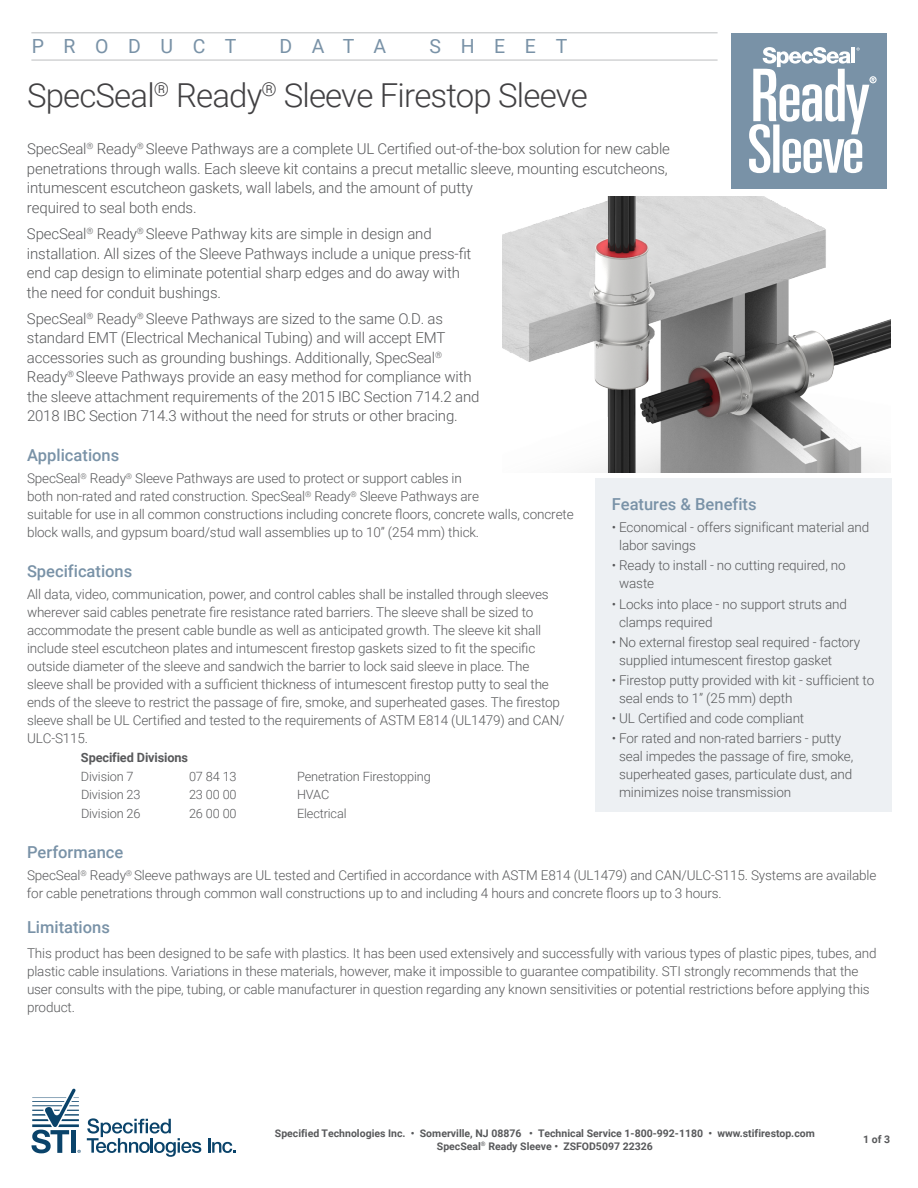
<style>
.page{position:relative;width:918px;height:1188px;background:#fff}
.page>*{position:absolute;margin:0;border:0;box-sizing:border-box;transform-origin:0 0}
.t1{font:300 33px "Roboto";letter-spacing:-.025em;color:#414042}
.t2{font:19.5px "Roboto";letter-spacing:1.005em;color:#7992a7}
.t3{font:500 16.5px "Roboto";color:#7992a7}
.t4{font:300 15px/19.5px "Roboto";letter-spacing:-.01em;color:#58595b}
.t5{font:300 13.5px/18px "Roboto";letter-spacing:-.01em;color:#58595b}
.t6{font:300 12.75px "Roboto";letter-spacing:-.01em;color:#58595b}
.t7{font:700 12.75px "Roboto";letter-spacing:-.01em;color:#58595b}
.t8{font:700 10.5px/12.6px "Roboto";color:#58595b;text-align:center}
</style>
<div class="page">
<hr style="left:31px;top:33px;width:687px;height:1px;background:#bcbec0">
<hr style="left:31px;top:60px;width:687px;height:1px;background:#bcbec0">
<div style="left:731px;top:33px;width:156px;height:155px;background:#7992a7"></div>
<svg style="left:749px;top:47px;width:128px;height:126px"></svg>
<svg style="left:31px;top:1088px;width:50px;height:65px"></svg>
<div style="left:71px;top:1130px;width:5px;height:23px;background:#0a436a"></div>
<svg style="left:87px;top:1118px;width:114px;height:39px"></svg>
<svg style="left:208px;top:1138px;width:28px;height:15px"></svg>
<img style="left:503px;top:197px;width:388px;height:275px">
<div style="left:595px;top:478px;width:296px;height:334px;background:#edf0f3"></div>
<h2 class="t2" style="left:32px;top:33px;width:206px">PRODUCT</h2>
<h2 class="t2" style="left:280px;top:33px;width:108px">DATA</h2>
<h2 class="t2" style="left:430px;top:33px;width:139px">SHEET</h2>
<h1 class="t1" style="left:27px;top:72px;width:562px">SpecSeal<sup>®</sup> Ready<sup>®</sup> Sleeve Firestop Sleeve</h1>
<p class="t4" style="left:27px;top:139px;width:644px">SpecSeal<sup>®</sup> Ready<sup>®</sup> Sleeve Pathways are a complete UL Certified out-of-the-box solution for new cable penetrations through walls. Each sleeve kit contains a precut metallic sleeve, mounting escutcheons, intumescent escutcheon gaskets, wall labels, and the amount of putty<br>required to seal both ends.</p>
<p class="t4" style="left:27px;top:223px;width:446px">SpecSeal<sup>®</sup> Ready<sup>®</sup> Sleeve Pathway kits are simple in design and installation. All sizes of the Sleeve Pathways include a unique press-fit end cap design to eliminate potential sharp edges and do away with the need for conduit bushings.</p>
<p class="t4" style="left:27px;top:308px;width:454px">SpecSeal<sup>®</sup> Ready<sup>®</sup> Sleeve Pathways are sized to the same O.D. as standard EMT (Electrical Mechanical Tubing) and will accept EMT accessories such as grounding bushings. Additionally, SpecSeal<sup>® </sup>Ready<sup>®</sup> Sleeve Pathways provide an easy method for compliance with the sleeve attachment requirements of the 2015 IBC Section 714.2 and 2018 IBC Section 714.3 without the need for struts or other bracing.</p>
<p class="t3" style="left:27px;top:444px;width:94px">Applications</p>
<p class="t5" style="left:27px;top:469px;width:548px">SpecSeal<sup>®</sup> Ready<sup>®</sup> Sleeve Pathways are used to protect or support cables in<br>both non-rated and rated construction. SpecSeal<sup>®</sup> Ready<sup>®</sup> Sleeve Pathways are<br>suitable for use in all common constructions including concrete floors, concrete walls, concrete block walls, and gypsum board/stud wall assemblies up to 10” (254 mm) thick.</p>
<p class="t3" style="left:27px;top:559px;width:107px">Specifications</p>
<p class="t5" style="left:27px;top:585px;width:539px">All data, video, communication, power, and control cables shall be installed through sleeves wherever said cables penetrate fire resistance rated barriers. The sleeve shall be sized to accommodate the present cable bundle as well as anticipated growth. The sleeve kit shall include steel escutcheon plates and intumescent firestop gaskets sized to fit the specific outside diameter of the sleeve and sandwich the barrier to lock said sleeve in place. The sleeve shall be provided with a sufficient thickness of intumescent firestop putty to seal the ends of the sleeve to restrict the passage of fire, smoke, and superheated gases. The firestop sleeve shall be UL Certified and tested to the requirements of ASTM E814 (UL1479) and CAN/ ULC-S115.</p>
<p class="t7" style="left:81px;top:748px;width:109px">Specified Divisions</p>
<p class="t6" style="left:81px;top:767px;width:54px">Division 7</p>
<p class="t6" style="left:189px;top:767px;width:49px">07 84 13</p>
<p class="t6" style="left:297px;top:767px;width:135px">Penetration Firestopping</p>
<p class="t6" style="left:81px;top:786px;width:61px">Division 23</p>
<p class="t6" style="left:189px;top:786px;width:49px">23 00 00</p>
<p class="t6" style="left:297px;top:786px;width:34px">HVAC</p>
<p class="t6" style="left:81px;top:805px;width:61px">Division 26</p>
<p class="t6" style="left:189px;top:805px;width:49px">26 00 00</p>
<p class="t6" style="left:297px;top:805px;width:51px">Electrical</p>
<p class="t3" style="left:27px;top:840px;width:98px">Performance</p>
<p class="t5" style="left:27px;top:866px;width:851px">SpecSeal<sup>®</sup> Ready<sup>®</sup> Sleeve pathways are UL tested and Certified in accordance with ASTM E814 (UL1479) and CAN/ULC-S115. Systems are available for cable penetrations through common wall constructions up to and including 4 hours and concrete floors up to 3 hours.</p>
<p class="t3" style="left:27px;top:916px;width:84px">Limitations</p>
<p class="t5" style="left:27px;top:944px;width:851px">This product has been designed to be safe with plastics. It has been used extensively and successfully with various types of plastic pipes, tubes, and plastic cable insulations. Variations in these materials, however, make it impossible to guarantee compatibility. STI strongly recommends that the user consults with the pipe, tubing, or cable manufacturer in question regarding any known sensitivities or potential restrictions before applying this product.</p>
<p class="t3" style="left:612px;top:493px;width:146px">Features &amp; Benefits</p>
<p class="t5" style="left:619px;top:518px;width:252px;text-indent:-7px">• Economical - offers significant material and labor savings</p>
<p class="t5" style="left:619px;top:556px;width:228px;text-indent:-7px">• Ready to install - no cutting required, no waste</p>
<p class="t5" style="left:619px;top:594px;width:229px;text-indent:-7px">• Locks into place - no support struts and clamps required</p>
<p class="t5" style="left:619px;top:632px;width:242px;text-indent:-7px">• No external firestop seal required - factory supplied intumescent firestop gasket</p>
<p class="t5" style="left:619px;top:671px;width:257px;text-indent:-7px">• Firestop putty provided with kit - sufficient to seal ends to 1” (25 mm) depth</p>
<p class="t5" style="left:612px;top:709px;width:194px">• UL Certified and code compliant</p>
<p class="t5" style="left:619px;top:729px;width:236px;text-indent:-7px">• For rated and non-rated barriers - putty seal impedes the passage of fire, smoke, superheated gases, particulate dust, and minimizes noise transmission</p>
<p class="t8" style="left:275px;top:1127px;width:541px">Specified Technologies Inc. • Somerville, NJ 08876 • Technical Service 1-800-992-1180 • www.stifirestop.com<br>SpecSeal<sup>®</sup> Ready Sleeve • ZSFOD5097 22326</p>
<p class="t8" style="left:863px;top:1133px;width:28px">1 of 3</p>
</div>
